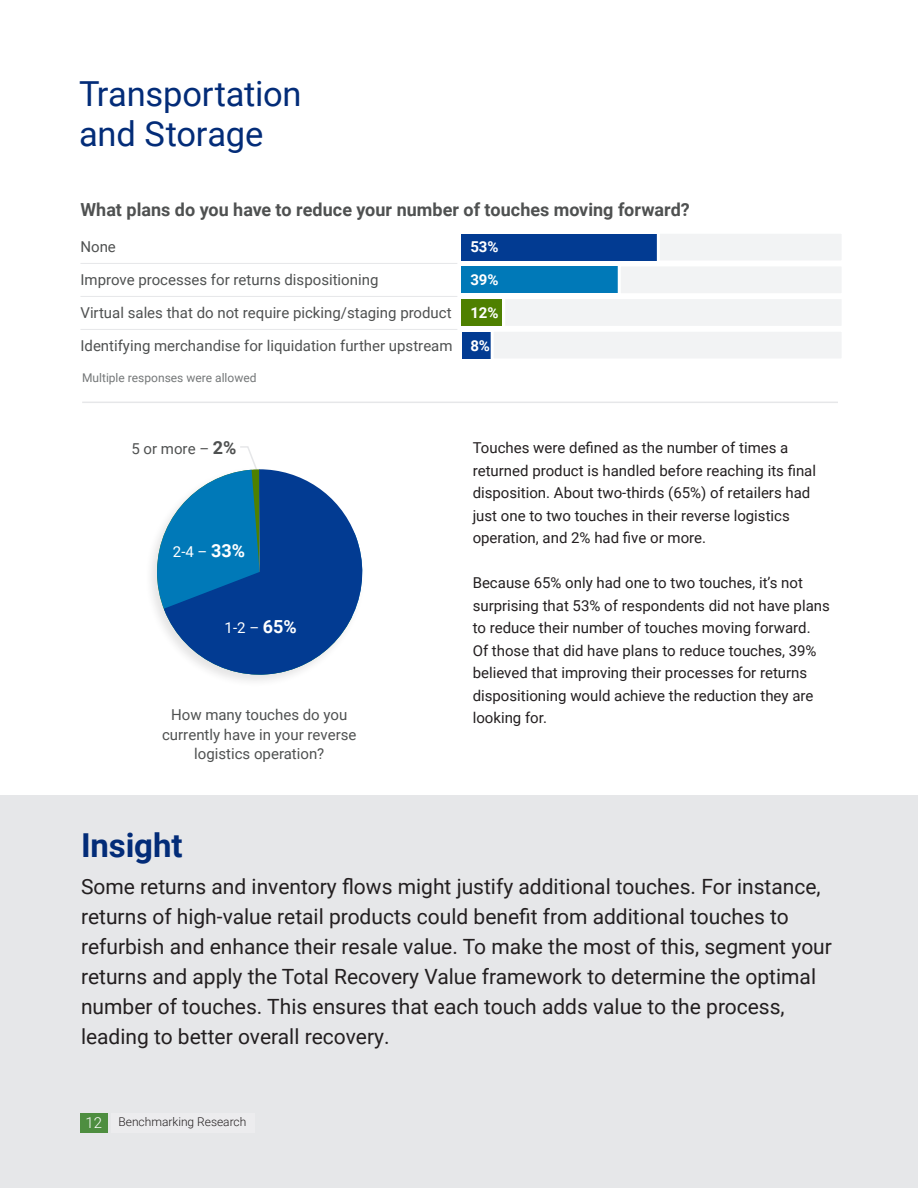
<style>
.page{position:relative;width:918px;height:1188px;background:#fff}
.page>*{position:absolute;margin:0;border:0;box-sizing:border-box;transform-origin:0 0}
.Headline_1{font:34.5px/40.5px "Roboto";letter-spacing:-.005em;color:#032c78}
.Headline_1-2{font:700 33px "Roboto";letter-spacing:-.005em;color:#032c78}
.Headline_1-3{font:21px/30px "Roboto";color:#231f20}
.Bullet_text{font:700 18px "Roboto";color:#4f5151}
.Bullet_text-2{font:15px/22.5px "Roboto";color:#231f20}
.Bullet_text-3{font:15px/19.5px "Roboto";color:#4f5151;text-align:center}
.Bullet_text-4{font:15px "Roboto";color:#fff}
.Bullet_text-5{font:700 15px "Roboto";color:#fff}
.Bullet_text-6{font:12px "Roboto";color:#747778}
.t1{font:300 12px "Roboto";color:#231f20}
.s1{font-weight:700;font-size:18px}
.s2{font-size:15px;color:#fff}
</style>
<div class="page">
<svg style="left:153px;top:528px;width:11px;height:98px"></svg>
<svg style="left:164px;top:469px;width:199px;height:212px;fill:#023b92"></svg>
<hr style="left:82px;top:402px;width:756px;height:1px;background:#e6e7e9">
<div style="left:462px;top:234px;width:195px;height:27px;background:#023b92"></div>
<div style="left:462px;top:266px;width:156px;height:27px;background:#0079b8"></div>
<div style="left:462px;top:299px;width:40px;height:27px;background:#4e8000"></div>
<div style="left:462px;top:332px;width:29px;height:27px;background:#023b92"></div>
<svg style="left:490px;top:234px;width:351px;height:125px"></svg>
<hr style="left:80px;top:263px;width:377px;height:1px;background:#e6e7e9">
<hr style="left:80px;top:296px;width:377px;height:1px;background:#e6e7e9">
<hr style="left:80px;top:329px;width:377px;height:1px;background:#e6e7e9">
<div style="left:0;top:796px;width:918px;height:392px;background:#e6e7e9"></div>
<div style="left:80px;top:1113px;width:28px;height:20px;background:#4e8e40"></div>
<div style="left:112px;top:1113px;width:143px;height:20px;background:#ececee"></div>
<p class="Headline_1" style="left:79px;top:72px;width:224px">Transportation and Storage</p>
<p class="Bullet_text" style="left:80px;top:197px;width:611px">What plans do you have to reduce your number of touches moving forward?</p>
<p class="Bullet_text-3" style="left:80px;top:236px;width:37px">None</p>
<p class="Bullet_text-3" style="left:80px;top:269px;width:299px">Improve processes for returns dispositioning</p>
<p class="Bullet_text-3" style="left:80px;top:302px;width:373px">Virtual sales that do not require picking/staging product</p>
<p class="Bullet_text-3" style="left:80px;top:335px;width:374px">Identifying merchandise for liquidation further upstream</p>
<p class="Bullet_text-6" style="left:82px;top:369px;width:176px">Multiple responses were allowed</p>
<p class="Bullet_text-5" style="left:470px;top:236px;width:30px">53%</p>
<p class="Bullet_text-5" style="left:470px;top:269px;width:30px">39%</p>
<p class="Bullet_text-5" style="left:470px;top:302px;width:30px">12%</p>
<p class="Bullet_text-5" style="left:470px;top:335px;width:21px">8%</p>
<p class="Bullet_text-3" style="left:131px;top:438px;width:107px">5 or more – <span class="s1">2%</span></p>
<p class="Bullet_text-4" style="left:173px;top:541px;width:74px">2-4 – <span class="s1">33%</span></p>
<p class="Bullet_text-4" style="left:225px;top:617px;width:74px">1-2 – <span class="s1">65%</span></p>
<p class="Bullet_text-3" style="left:162px;top:705px;width:196px">How many touches do you currently have in your reverse logistics operation?</p>
<p class="Bullet_text-2" style="left:473px;top:436px;width:345px">Touches were defined as the number of times a returned product is handled before reaching its final disposition. About two-thirds (65%) of retailers had just one to two touches in their reverse logistics operation, and 2% had five or more.</p>
<p class="Bullet_text-2" style="left:473px;top:571px;width:359px">Because 65% only had one to two touches, it’s not surprising that 53% of respondents did not have plans to reduce their number of touches moving forward.<br>Of those that did have plans to reduce touches, 39% believed that improving their processes for returns dispositioning would achieve the reduction they are looking for.</p>
<p class="Headline_1-2" style="left:81px;top:823px;width:103px">Insight</p>
<p class="Headline_1-3" style="left:81px;top:871px;width:752px">Some returns and inventory flows might justify additional touches. For instance, returns of high-value retail products could benefit from additional touches to refurbish and enhance their resale value. To make the most of this, segment your returns and apply the Total Recovery Value framework to determine the optimal number of touches. This ensures that each touch adds value to the process, leading to better overall recovery.</p>
<p class="t1" style="left:86px;top:1114px;width:162px"><span class="s2">12</span> Benchmarking Research</p>
</div>
